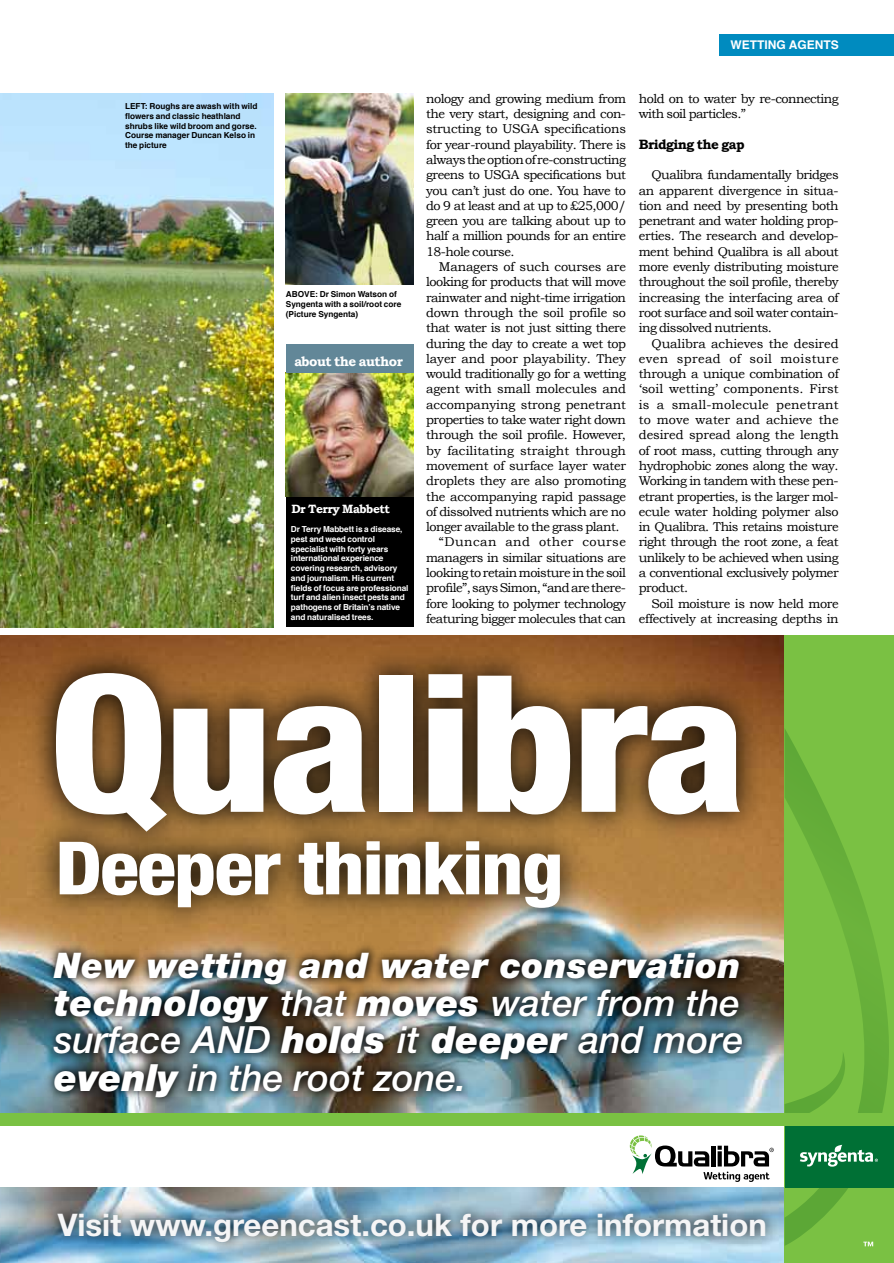
<style>
.page{position:relative;width:894px;height:1263px;background:#fff}
.page>*{position:absolute;margin:0;border:0;box-sizing:border-box;transform-origin:0 0}
.t1{font:800 condensed 190.65px "Helvetica Neue LT Std";letter-spacing:-.02em;color:#fff;scale:1.1 1}
.t2{font:800 condensed 73.5px "Helvetica Neue LT Std";letter-spacing:-.02em;color:#fff;scale:1.1 1}
.t3{font:italic 500 37.5px/37.5px "Helvetica Neue LT Std";color:#fff}
.t4{font:italic 500 36.9px "Helvetica Neue LT Std";color:#fff}
.t5{font:italic 900 35.4px "Helvetica Neue LT Std";letter-spacing:.015em;color:#fff}
.t6{font:700 31.2px "Helvetica Neue LT Std";color:#f5f5f6}
.t7{font:700 13.5px "Bookman Old Style";letter-spacing:-.04em;color:#000}
.t8{font:700 13.5px "Bookman Old Style";letter-spacing:-.04em;color:#fff}
.t9{font:12.75px/15.3px "Bookman Old Style";letter-spacing:-.04em;color:#000}
.t10{font:12.75px "Bookman Old Style";letter-spacing:-.005em;color:#000}
.t11{font:12.75px "Bookman Old Style";letter-spacing:-.02em;color:#000}
.t12{font:12.75px "Bookman Old Style";letter-spacing:.005em;color:#000}
.t13{font:12.75px "Bookman Old Style";letter-spacing:-.01em;color:#000}
.t14{font:12.75px "Bookman Old Style";letter-spacing:-.015em;color:#000}
.t15{font:12.75px "Bookman Old Style";color:#000}
.t16{font:12.75px "Bookman Old Style";letter-spacing:.02em;color:#000}
.t17{font:12.75px "Bookman Old Style";letter-spacing:.03em;color:#000}
.t18{font:12.75px "Bookman Old Style";letter-spacing:.035em;color:#000}
.t19{font:700 12px "Bookman Old Style";letter-spacing:-.04em;color:#fff}
.t20{font:700 12px "Helvetica";color:#fff}
.t21{font:700 8.25px/9.8px "Helvetica";letter-spacing:-.01em;color:#fff}
.t22{font:700 8.25px/9.8px "Helvetica";color:#000}
.s1{font-weight:900}
</style>
<div class="page">
<div style="left:719px;top:34px;width:175px;height:21px;background:#008bbf"></div>
<img style="left:0;top:94px;width:273px;height:533px">
<img style="left:286px;top:94px;width:127px;height:191px">
<img style="left:0;top:635px;width:785px;height:628px">
<div style="left:0;top:1125px;width:784px;height:62px;background:#fff"></div>
<div style="left:785px;top:635px;width:109px;height:628px;background:#7ac143"></div>
<svg style="left:785px;top:822px;width:104px;height:424px"></svg>
<div style="left:785px;top:1124px;width:109px;height:63px;background:#007035"></div>
<svg style="left:863px;top:1242px;width:10px;height:4px"></svg>
<svg style="left:785px;top:1064px;width:93px;height:153px"></svg>
<img style="left:40px;top:1191px;width:745px;height:69px">
<img style="left:9px;top:635px;width:823px;height:317px">
<svg style="left:631px;top:1151px;width:143px;height:31px"></svg>
<img style="left:0;top:897px;width:797px;height:254px">
<div style="left:286px;top:361px;width:127px;height:266px;background:#000"></div>
<img style="left:286px;top:373px;width:127px;height:123px">
<div style="left:286px;top:344px;width:127px;height:29px;background:#628798"></div>
<p class="t22" style="left:125px;top:101px;width:134px">LEFT: Roughs are awash with wild flowers and classic heathland shrubs like wild broom and gorse.<br>Course manager Duncan Kelso in the picture</p>
<p class="t22" style="left:286px;top:290px;width:117px">ABOVE: Dr Simon Watson of<br>Syngenta with a soil/root core (Picture Syngenta)</p>
<p class="t8" style="left:294px;top:353px;width:110px">about the author</p>
<p class="t19" style="left:291px;top:502px;width:100px">Dr Terry Mabbett</p>
<p class="t21" style="left:291px;top:524px;width:119px">Dr Terry Mabbett is a disease, pest and weed control specialist with forty years international experience covering research, advisory and journalism. His current fields of focus are professional turf and alien insect pests and pathogens of Britain’s native and naturalised trees.</p>
<p class="t20" style="left:730px;top:35px;width:20px">WETT</p>
<p class="t20" style="left:764px;top:35px;width:51px">ING AGENT</p>
<p class="t20" style="left:831px;top:35px;width:10px">S</p>
<p class="t9" style="left:426px;top:91px;width:201px">nology and growing medium from</p>
<p class="t9" style="left:426px;top:106px;width:201px">the very start, designing and con-</p>
<p class="t14" style="left:426px;top:122px;width:201px">structing to USGA specifications</p>
<p class="t9" style="left:426px;top:137px;width:201px">for year-round playability. There is</p>
<p class="t9" style="left:426px;top:152px;width:201px">always the option of re-constructing</p>
<p class="t9" style="left:426px;top:167px;width:201px">greens to USGA specifications but</p>
<p class="t9" style="left:426px;top:182px;width:201px">you can’t just do one. You have to</p>
<p class="t9" style="left:426px;top:198px;width:201px">do 9 at least and at up to £25,000/</p>
<p class="t9" style="left:426px;top:213px;width:201px">green you are talking about up to</p>
<p class="t9" style="left:426px;top:228px;width:201px">half a million pounds for an entire</p>
<p class="t9" style="left:426px;top:244px;width:90px">18-hole course.</p>
<p class="t13" style="left:439px;top:259px;width:189px">Managers of such courses are</p>
<p class="t9" style="left:426px;top:274px;width:201px">looking for products that will move</p>
<p class="t9" style="left:426px;top:290px;width:201px">rainwater and night-time irrigation</p>
<p class="t13" style="left:426px;top:305px;width:201px">down through the soil profile so</p>
<p class="t9" style="left:426px;top:320px;width:201px">that water is not just sitting there</p>
<p class="t9" style="left:426px;top:335px;width:201px">during the day to create a wet top</p>
<p class="t10" style="left:426px;top:351px;width:201px">layer and poor playability. They</p>
<p class="t9" style="left:426px;top:366px;width:201px">would traditionally go for a wetting</p>
<p class="t10" style="left:426px;top:382px;width:201px">agent with small molecules and</p>
<p class="t10" style="left:426px;top:397px;width:201px">accompanying strong penetrant</p>
<p class="t9" style="left:426px;top:412px;width:201px">properties to take water right down</p>
<p class="t9" style="left:426px;top:427px;width:201px">through the soil profile. However,</p>
<p class="t12" style="left:426px;top:443px;width:201px">by facilitating straight through</p>
<p class="t11" style="left:426px;top:458px;width:201px">movement of surface layer water</p>
<p class="t11" style="left:426px;top:474px;width:201px">droplets they are also promoting</p>
<p class="t11" style="left:426px;top:489px;width:201px">the accompanying rapid passage</p>
<p class="t9" style="left:426px;top:504px;width:201px">of dissolved nutrients which are no</p>
<p class="t9" style="left:426px;top:519px;width:195px">longer available to the grass plant.</p>
<p class="t18" style="left:439px;top:535px;width:189px">“Duncan and other course</p>
<p class="t9" style="left:426px;top:550px;width:201px">managers in similar situations are</p>
<p class="t9" style="left:426px;top:565px;width:201px">looking to retain moisture in the soil</p>
<p class="t9" style="left:426px;top:580px;width:201px">profile”, says Simon, “and are there-</p>
<p class="t9" style="left:426px;top:596px;width:201px">fore looking to polymer technology</p>
<p class="t9" style="left:426px;top:611px;width:201px">featuring bigger molecules that can</p>
<p class="t9" style="left:639px;top:91px;width:201px">hold on to water by re-connecting with soil particles.”</p>
<p class="t7" style="left:639px;top:136px;width:107px">Bridging the gap</p>
<p class="t9" style="left:651px;top:167px;width:189px">Qualibra fundamentally bridges</p>
<p class="t11" style="left:639px;top:183px;width:201px">an apparent divergence in situa-</p>
<p class="t9" style="left:639px;top:198px;width:201px">tion and need by presenting both</p>
<p class="t9" style="left:639px;top:213px;width:201px">penetrant and water holding prop-</p>
<p class="t9" style="left:639px;top:228px;width:201px">erties. The research and develop-</p>
<p class="t9" style="left:639px;top:244px;width:201px">ment behind Qualibra is all about</p>
<p class="t9" style="left:639px;top:259px;width:201px">more evenly distributing moisture</p>
<p class="t9" style="left:639px;top:274px;width:201px">throughout the soil profile, thereby</p>
<p class="t9" style="left:639px;top:290px;width:201px">increasing the interfacing area of</p>
<p class="t9" style="left:639px;top:305px;width:201px">root surface and soil water contain-</p>
<p class="t9" style="left:639px;top:320px;width:135px">ing dissolved nutrients.</p>
<p class="t10" style="left:651px;top:336px;width:189px">Qualibra achieves the desired</p>
<p class="t17" style="left:639px;top:351px;width:201px">even spread of soil moisture</p>
<p class="t9" style="left:639px;top:366px;width:201px">through a unique combination of</p>
<p class="t15" style="left:639px;top:382px;width:201px">‘soil wetting’ components. First</p>
<p class="t16" style="left:639px;top:397px;width:201px">is a small-molecule penetrant</p>
<p class="t12" style="left:639px;top:412px;width:201px">to move water and achieve the</p>
<p class="t10" style="left:639px;top:428px;width:201px">desired spread along the length</p>
<p class="t9" style="left:639px;top:443px;width:201px">of root mass, cutting through any</p>
<p class="t9" style="left:639px;top:458px;width:201px">hydrophobic zones along the way.</p>
<p class="t9" style="left:639px;top:473px;width:201px">Working in tandem with these pen-</p>
<p class="t9" style="left:639px;top:488px;width:201px">etrant properties, is the larger mol-</p>
<p class="t9" style="left:639px;top:504px;width:201px">ecule water holding polymer also</p>
<p class="t9" style="left:639px;top:519px;width:201px">in Qualibra. This retains moisture</p>
<p class="t9" style="left:639px;top:534px;width:201px">right through the root zone, a feat</p>
<p class="t9" style="left:639px;top:550px;width:201px">unlikely to be achieved when using</p>
<p class="t9" style="left:639px;top:565px;width:201px">a conventional exclusively polymer</p>
<p class="t9" style="left:639px;top:580px;width:51px">product.</p>
<p class="t9" style="left:651px;top:596px;width:189px">Soil moisture is now held more</p>
<p class="t9" style="left:639px;top:611px;width:201px">effectively at increasing depths in</p>
<p class="t1" style="left:48px;top:626px;width:637px">Qualibra</p>
<p class="t2" style="left:55px;top:823px;width:463px">Deeper thinking</p>
<p class="t5" style="left:54px;top:944px;width:688px">New wetting and water conservation</p>
<p class="t4" style="left:54px;top:980px;width:687px"><span class="s1">technology</span> that <span class="s1">moves</span> water from the</p>
<p class="t3" style="left:54px;top:1020px;width:690px">surface AND <span class="s1">holds</span> it <span class="s1">deeper</span> and more <span class="s1">evenly</span> in the root zone.</p>
<p class="t6" style="left:58px;top:1205px;width:710px">Visit www.greencast.co.uk for more information</p>
</div>
